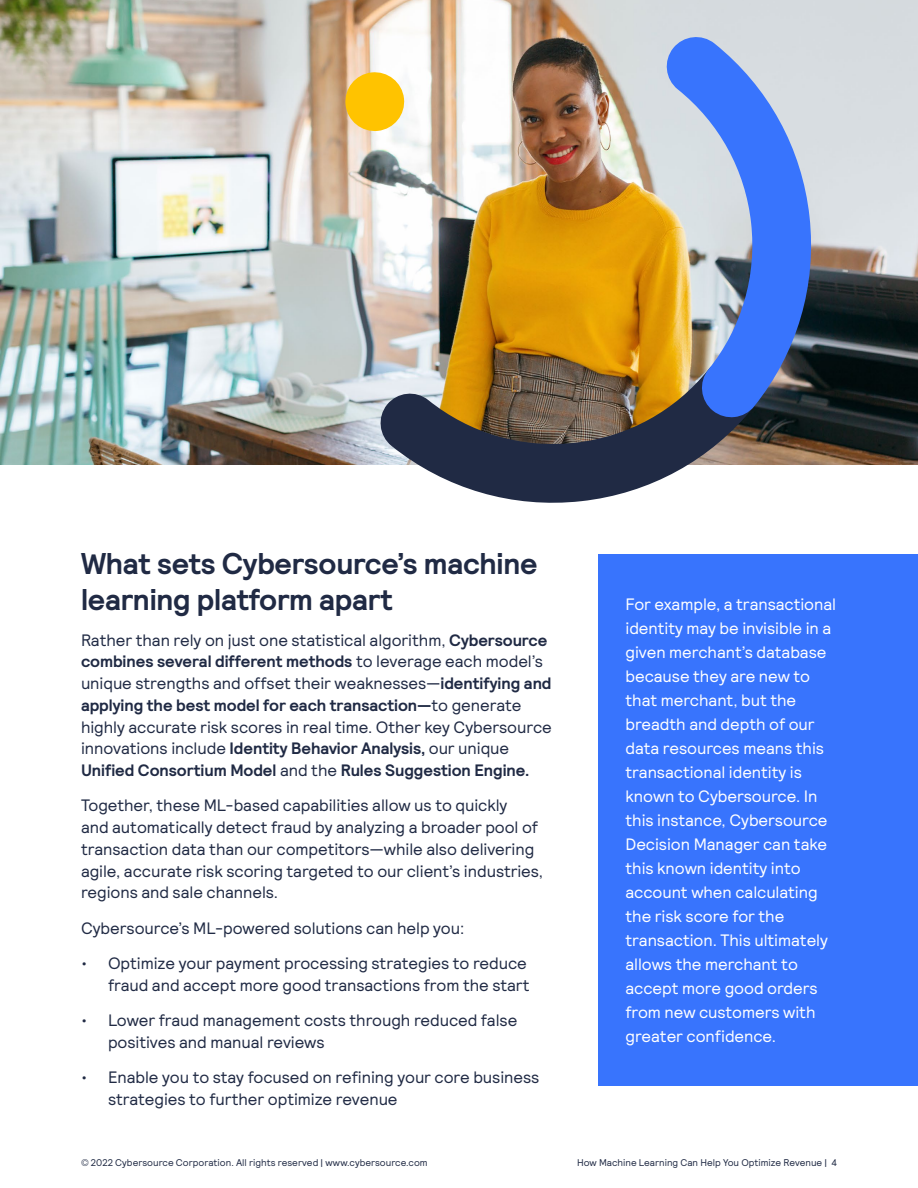
<style>
.page{position:relative;width:918px;height:1188px;background:#fff}
.page>*{position:absolute;margin:0;border:0;box-sizing:border-box;transform-origin:0 0}
.body_copy{font:700 30px/36px "Relative Pro";letter-spacing:-.01em;color:#202a44}
.body_copy-2{font:16.5px/21.8px "Relative Pro";letter-spacing:-.005em;color:#202a44}
.sidebar_header{font:16.5px/24px "Relative Pro";letter-spacing:-.005em;color:#fff}
.t1{font:9.75px "Relative Pro";color:#202a44}
.s1{font-weight:700}
</style>
<div class="page">
<div style="left:598px;top:555px;width:320px;height:531px;background:#3874fd"></div>
<img style="left:0;top:0;width:918px;height:464px">
<svg style="left:344px;top:71px;width:62px;height:62px;background:#f9ca3d"></svg>
<svg style="left:377px;top:355px;width:387px;height:148px"></svg>
<svg style="left:663px;top:33px;width:154px;height:385px;background:#879cc7"></svg>
<p class="body_copy" style="left:81px;top:547px;width:458px">What sets Cybersource’s machine learning platform apart</p>
<p class="body_copy-2" style="left:81px;top:629px;width:472px">Rather than rely on just one statistical algorithm, <span class="s1">Cybersource combines several different methods</span> to leverage each model’s unique strengths and offset their weaknesses—<span class="s1">identifying and applying the best model for each transaction—</span>to generate highly accurate risk scores in real time. Other key Cybersource innovations include <span class="s1">Identity Behavior Analysis,</span> our unique <span class="s1">Unified Consortium Model</span> and the <span class="s1">Rules Suggestion Engine.</span></p>
<p class="body_copy-2" style="left:81px;top:795px;width:464px">Together, these ML-based capabilities allow us to quickly<br>and automatically detect fraud by analyzing a broader pool of transaction data than our competitors—while also delivering agile, accurate risk scoring targeted to our client’s industries, regions and sale channels.</p>
<p class="body_copy-2" style="left:81px;top:917px;width:385px">Cybersource’s ML-powered solutions can help you:</p>
<p class="body_copy-2" style="left:81px;top:952px;width:450px;text-align:right">• Optimize your payment processing strategies to reduce fraud and accept more good transactions from the start</p>
<p class="body_copy-2" style="left:108px;top:1009px;width:411px;text-indent:-27px">• Lower fraud management costs through reduced false positives and manual reviews</p>
<p class="body_copy-2" style="left:108px;top:1066px;width:433px;text-indent:-27px">• Enable you to stay focused on refining your core business strategies to further optimize revenue</p>
<p class="sidebar_header" style="left:626px;top:592px;width:212px">For example, a transactional identity may be invisible in a given merchant’s database because they are new to that merchant, but the breadth and depth of our data resources means this transactional identity is known to Cybersource. In this instance, Cybersource<br>Decision Manager can take this known identity into account when calculating the risk score for the transaction. This ultimately allows the merchant to accept more good orders from new customers with greater confidence.</p>
<p class="t1" style="left:81px;top:1157px;width:348px">© 2022 Cybersource Corporation. All rights reserved | www.cybersource.com</p>
<p class="t1" style="left:577px;top:1157px;width:261px">How Machine Learning Can Help You Optimize Revenue | 4</p>
</div>
